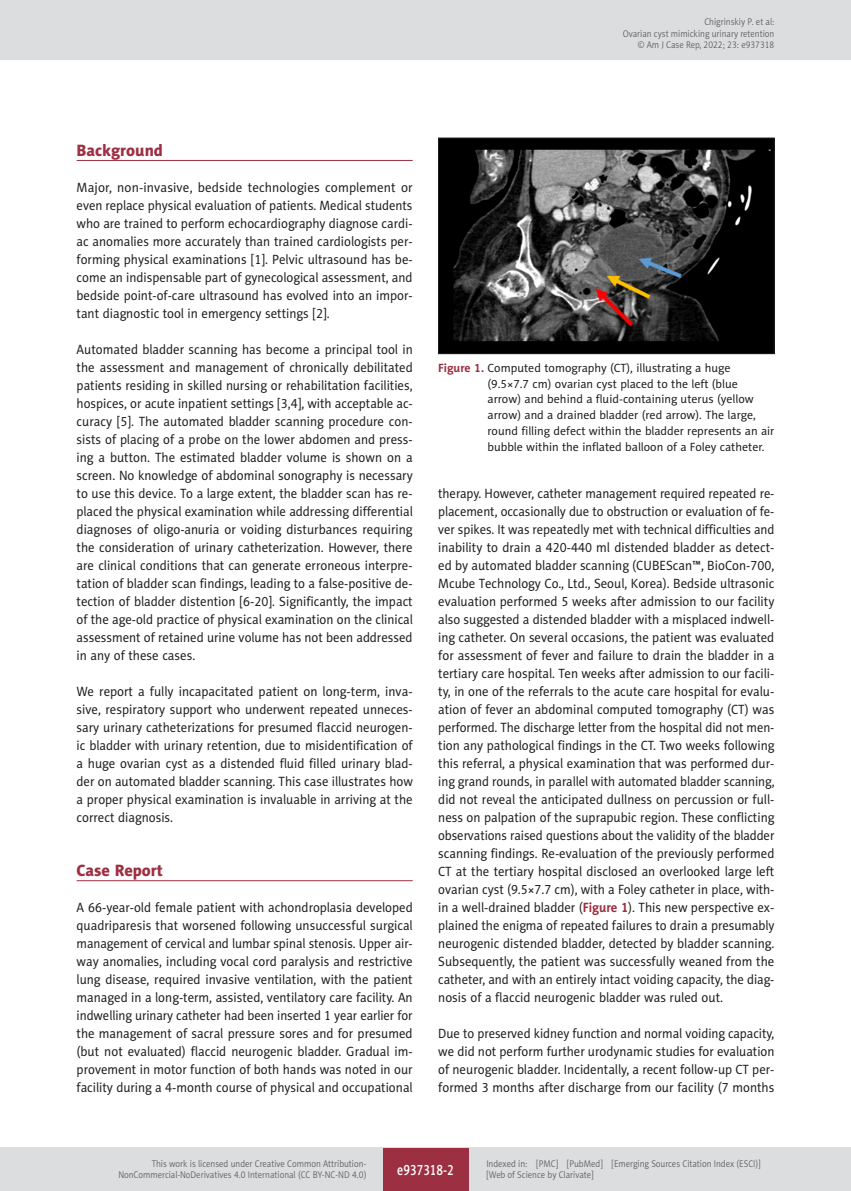
<style>
.page{position:relative;width:851px;height:1191px;background:#fff}
.page>*{position:absolute;margin:0;border:0;box-sizing:border-box;transform-origin:0 0}
.AJCR_Headline_1{font:16.5px "Naomi Sans EFN Heavy";color:#9d2f42}
.AJCR_e-PAGINA{font:15px "Naomi Sans EFN Medium";color:#fff;scale:.8 1}
.AJCR_Body{font:13.5px/18px "Naomi Sans EFN";color:#231f20;text-align:justify;scale:.95 1}
.AJCR_Body-2{font:13.5px/18px "Naomi Sans EFN";color:#231f20;text-align:justify;scale:.94 1}
.AJCR_Body-3{font:13.5px/18px "Naomi Sans EFN";color:#231f20;text-align:justify}
.AJCR_Rycina_tytul{font:12px/15.8px "Naomi Sans EFN";color:#231f20}
.AJCR_pagina_zywa{font:9.75px/11.2px "Naomi Sans EFN Light";color:#57585a;text-align:right;scale:.9 1}
.AJCR_pagina_sygnatur{font:9.75px "Naomi Sans EFN Light";color:#57585a;scale:.9 1}
.s1{font-weight:700;color:#9d2f42}
</style>
<div class="page">
<hr style="left:77px;top:160px;width:335px;height:1px;background:#9d2f42">
<hr style="left:77px;top:880px;width:335px;height:1px;background:#9d2f42">
<img style="left:440px;top:140px;width:332px;height:212px">
<div style="left:438px;top:138px;width:336px;height:216px;border:1px solid #231f20"></div>
<div style="left:0;top:0;width:850px;height:60px;background:#dcdddf"></div>
<hr style="left:850px;top:0;width:1px;height:60px;background:#dcdddf">
<div style="left:0;top:1148px;width:850px;height:43px;background:#dcdddf"></div>
<div style="left:383px;top:1147px;width:85px;height:43px;background:#9d2f42"></div>
<p class="AJCR_pagina_zywa" style="left:622px;top:16px;width:170px">Chigrinskiy P. et al:<br>Ovarian cyst mimicking urinary retention</p>
<p class="AJCR_pagina_sygnatur" style="left:637px;top:39px;width:153px">© Am J Case Rep, 2022; 23: e937318</p>
<p class="AJCR_Headline_1" style="left:77px;top:140px;width:88px">Background</p>
<p class="AJCR_Body-3" style="left:77px;top:178px;width:337px">Major, non-invasive, bedside technologies complement or even replace physical evaluation of patients. Medical students who are trained to perform echocardiography diagnose cardi&shy;ac anomalies more accurately than trained cardiologists per&shy;forming physical examinations [1]. Pelvic ultrasound has be&shy;come an indispensable part of gynecological assessment, and bedside point-of-care ultrasound has evolved into an impor&shy;tant diagnostic tool in emergency settings [2].</p>
<p class="AJCR_Body" style="left:77px;top:340px;width:355px">Automated bladder scanning has become a principal tool in the assessment and management of chronically debilitated patients residing in skilled nursing or rehabilitation facilities, hospices, or acute inpatient settings [3,4], with acceptable ac&shy;curacy [5]. The automated bladder scanning procedure con&shy;sists of placing of a probe on the lower abdomen and press&shy;ing a button. The estimated bladder volume is shown on a screen. No knowledge of abdominal sonography is necessary to use this device. To a large extent, the bladder scan has re&shy;placed the physical examination while addressing differential diagnoses of oligo-anuria or voiding disturbances requiring the consideration of urinary catheterization. However, there are clinical conditions that can generate erroneous interpre&shy;tation of bladder scan findings, leading to a false-positive de&shy;tection of bladder distention [6-20]. Significantly, the impact of the age-old practice of physical examination on the clinical assessment of retained urine volume has not been addressed in any of these cases.</p>
<p class="AJCR_Body" style="left:77px;top:682px;width:355px">We report a fully incapacitated patient on long-term, inva&shy;sive, respiratory support who underwent repeated unneces&shy;sary urinary catheterizations for presumed flaccid neurogen&shy;ic bladder with urinary retention, due to misidentification of a huge ovarian cyst as a distended fluid filled urinary blad&shy;der on automated bladder scanning. This case illustrates how a proper physical examination is invaluable in arriving at the correct diagnosis.</p>
<p class="AJCR_Headline_1" style="left:77px;top:860px;width:88px">Case Report</p>
<p class="AJCR_Body" style="left:77px;top:898px;width:355px">A 66-year-old female patient with achondroplasia developed quadriparesis that worsened following unsuccessful surgical management of cervical and lumbar spinal stenosis. Upper air&shy;way anomalies, including vocal cord paralysis and restrictive lung disease, required invasive ventilation, with the patient managed in a long-term, assisted, ventilatory care facility. An indwelling urinary catheter had been inserted 1 year earlier for the management of sacral pressure sores and for presumed (but not evaluated) flaccid neurogenic bladder. Gradual im&shy;provement in motor function of both hands was noted in our facility during a 4-month course of physical and occupational</p>
<p class="AJCR_Rycina_tytul" style="left:487px;top:360px;width:288px;text-indent:-49px"><span class="s1">Figure 1.</span> Computed tomography (CT), illustrating a huge (9.5×7.7 cm) ovarian cyst placed to the left (blue arrow) and behind a fluid-containing uterus (yellow arrow) and a drained bladder (red arrow). The large, round filling defect within the bladder represents an air bubble within the inflated balloon of a Foley catheter.</p>
<p class="AJCR_Body-2" style="left:438px;top:484px;width:359px">therapy. However, catheter management required repeated re&shy;placement, occasionally due to obstruction or evaluation of fe&shy;ver spikes. It was repeatedly met with technical difficulties and inability to drain a 420-440 ml distended bladder as detect&shy;ed by automated bladder scanning (CUBEScan™, BioCon-700, Mcube Technology Co., Ltd., Seoul, Korea). Bedside ultrasonic evaluation performed 5 weeks after admission to our facility also suggested a distended bladder with a misplaced indwell&shy;ing catheter. On several occasions, the patient was evaluated for assessment of fever and failure to drain the bladder in a tertiary care hospital. Ten weeks after admission to our facili&shy;ty, in one of the referrals to the acute care hospital for evalu&shy;ation of fever an abdominal computed tomography (CT) was performed. The discharge letter from the hospital did not men&shy;tion any pathological findings in the CT. Two weeks following this referral, a physical examination that was performed dur&shy;ing grand rounds, in parallel with automated bladder scanning, did not reveal the anticipated dullness on percussion or full&shy;ness on palpation of the suprapubic region. These conflicting observations raised questions about the validity of the bladder scanning findings. Re-evaluation of the previously performed CT at the tertiary hospital disclosed an overlooked large left ovarian cyst (9.5×7.7 cm), with a Foley catheter in place, with&shy;in a well-drained bladder (<span class="s1">Figure 1</span>). This new perspective ex&shy;plained the enigma of repeated failures to drain a presumably neurogenic distended bladder, detected by bladder scanning.<br>Subsequently, the patient was successfully weaned from the catheter, and with an entirely intact voiding capacity, the diag&shy;nosis of a flaccid neurogenic bladder was ruled out.</p>
<p class="AJCR_Body-2" style="left:438px;top:1024px;width:359px">Due to preserved kidney function and normal voiding capacity, we did not perform further urodynamic studies for evaluation of neurogenic bladder. Incidentally, a recent follow-up CT per&shy;formed 3 months after discharge from our facility (7 months</p>
<p class="AJCR_pagina_zywa" style="left:118px;top:1158px;width:277px">This work is licensed under Creative Common Attribution-<br>NonCommercial-NoDerivatives 4.0 International (CC BY-NC-ND 4.0)</p>
<p class="AJCR_e-PAGINA" style="left:397px;top:1160px;width:72px">e937318-2</p>
<p class="AJCR_pagina_zywa" style="left:486px;top:1158px;width:306px;text-align:left">Indexed in: [PMC] [PubMed] [Emerging Sources Citation Index (ESCI)] [Web of Science by Clarivate]</p>
</div>
